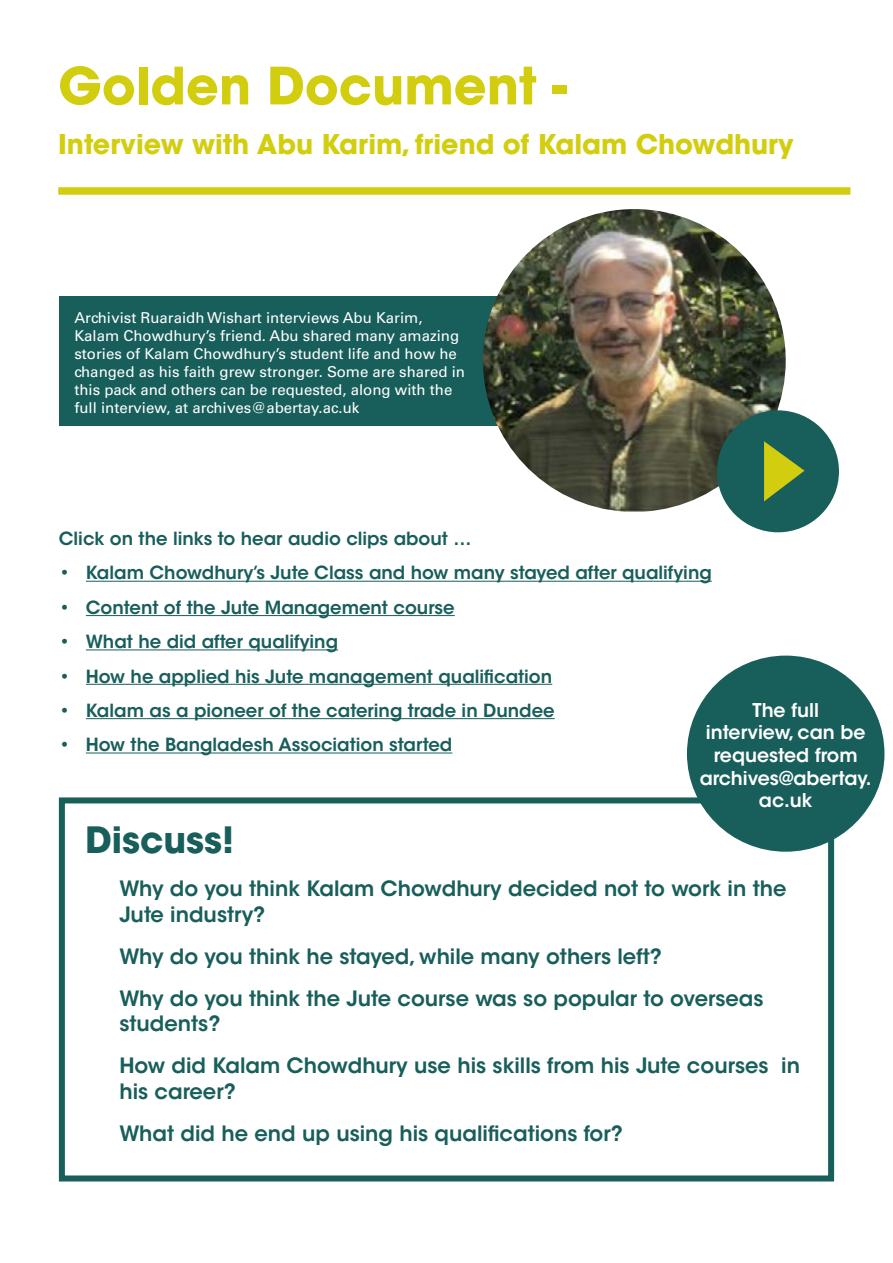
<style>
.page{position:relative;width:893px;height:1263px;background:#fff}
.page>*{position:absolute;margin:0;border:0;box-sizing:border-box;transform-origin:0 0}
.t1{font:700 51px "ITC Avant Garde Std";color:#d2ce0f}
.t2{font:700 36px "ITC Avant Garde Std";color:#185e5a}
.t3{font:700 27px "ITC Avant Garde Std";color:#d2ce0f}
.t4{font:600 21px/42.2px "ITC Avant Garde Std";color:#185e5a}
.t5{font:600 18.9px/22.6px "ITC Avant Garde Std";color:#fff;text-align:center}
.t6{font:600 18px "ITC Avant Garde Std";color:#185e5a}
.t7{font:15px/18px "Univers LT Std";color:#fff}
</style>
<div class="page">
<hr style="left:86px;top:581px;width:626px;height:1px;background:#185e5a">
<hr style="left:86px;top:615px;width:369px;height:1px;background:#185e5a">
<hr style="left:86px;top:649px;width:252px;height:1px;background:#185e5a">
<hr style="left:86px;top:684px;width:466px;height:1px;background:#185e5a">
<hr style="left:86px;top:718px;width:469px;height:1px;background:#185e5a">
<hr style="left:86px;top:752px;width:366px;height:1px;background:#185e5a">
<div style="left:58px;top:187px;width:792px;height:8px;background:#d2ce0f"></div>
<div style="left:59px;top:296px;width:472px;height:130px;background:#185e5a"></div>
<div style="left:59px;top:797px;width:775px;height:384px;border:6px solid #185e5a"></div>
<div style="left:687px;top:656px;width:197px;height:196px;background:#185e5a;border-radius:50%"></div>
<img style="left:483px;top:209px;width:303px;height:303px;border-radius:149px">
<div style="left:717px;top:410px;width:122px;height:122px;background:#185e5a;border-radius:50%"></div>
<svg style="left:764px;top:441px;width:40px;height:60px"></svg>
<h1 class="t1" style="left:58px;top:53px;width:510px">Golden Document -</h1>
<h3 class="t3" style="left:58px;top:126px;width:737px">Interview with Abu Karim, friend of Kalam Chowdhury</h3>
<p class="t7" style="left:74px;top:309px;width:392px">Archivist Ruaraidh Wishart interviews Abu Karim, Kalam Chowdhury’s friend. Abu shared many amazing stories of Kalam Chowdhury’s student life and how he changed as his faith grew stronger. Some are shared in this pack and others can be requested, along with the full interview, at archives@abertay.ac.uk</p>
<p class="t6" style="left:59px;top:527px;width:414px">Click on the links to hear audio clips about …</p>
<p class="t6" style="left:59px;top:561px;width:654px">• Kalam Chowdhury’s Jute Class and how many stayed after qualifying</p>
<p class="t6" style="left:59px;top:596px;width:397px">• Content of the Jute Management course</p>
<p class="t6" style="left:59px;top:630px;width:281px">• What he did after qualifying</p>
<p class="t6" style="left:59px;top:664px;width:495px">• How he applied his Jute management qualification</p>
<p class="t6" style="left:59px;top:699px;width:497px">• Kalam as a pioneer of the catering trade in Dundee</p>
<p class="t6" style="left:59px;top:733px;width:395px">• How the Bangladesh Association started</p>
<p class="t5" style="left:700px;top:698px;width:174px">The full<br>interview, can be requested from archives@abertay. ac.uk</p>
<h2 class="t2" style="left:85px;top:816px;width:151px">Discuss!</h2>
<p class="t4" style="left:119px;top:876px;width:669px;line-height:25.2px">Why do you think Kalam Chowdhury decided not to work in the<br>Jute industry?</p>
<p class="t4" style="left:119px;top:935px;width:646px">Why do you think he stayed, while many others left?<br>Why do you think the Jute course was so popular to overseas</p>
<p class="t4" style="left:119px;top:1002px;width:682px">students?<br>How did Kalam Chowdhury use his skills from his Jute courses in</p>
<p class="t4" style="left:119px;top:1070px;width:505px">his career?<br>What did he end up using his qualifications for?</p>
</div>
